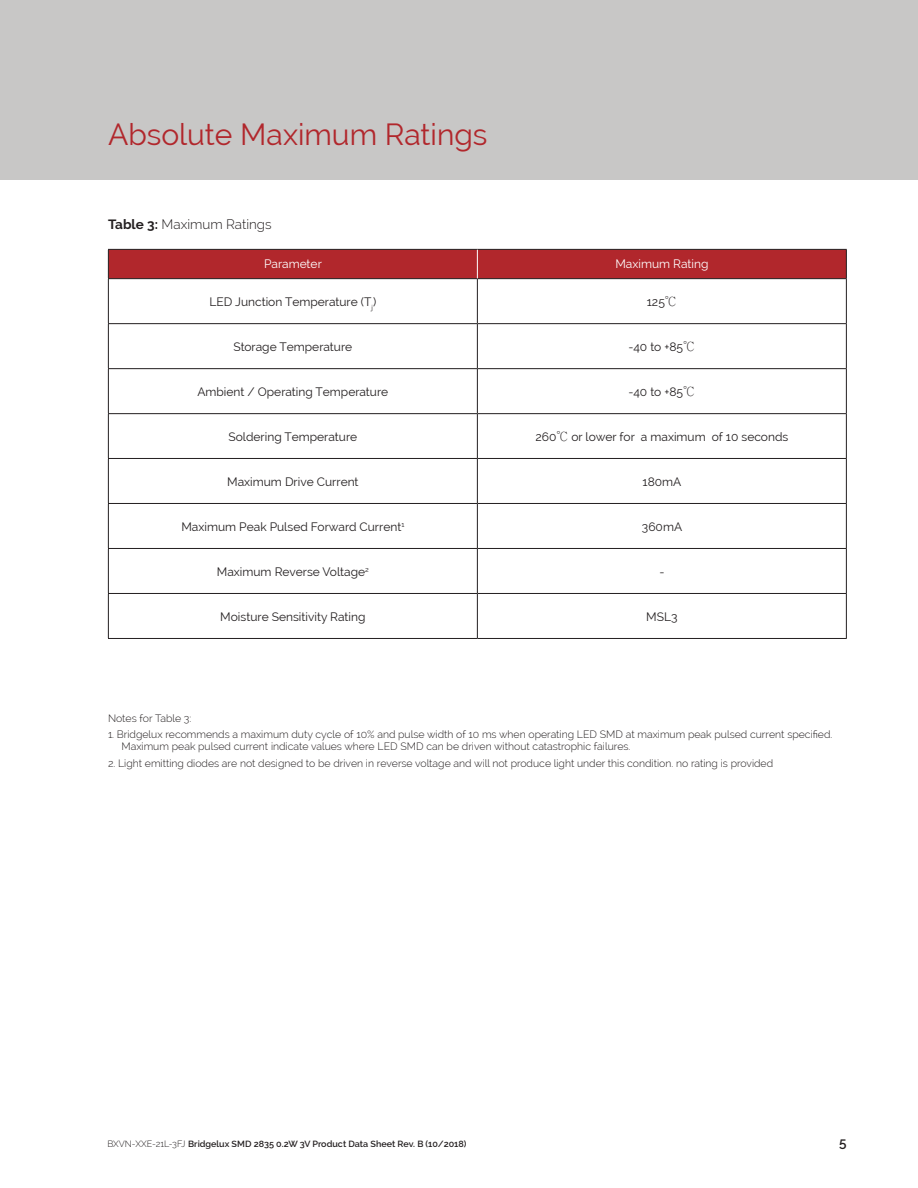
<style>
.page{position:relative;width:918px;height:1188px;background:#fff}
.page>*{position:absolute;margin:0;border:0;box-sizing:border-box;transform-origin:0 0}
.section_header{font:30px "Raleway";color:#b1272c}
.main_text_block{font:300 13.5px "Raleway";color:#231f20}
.t1{font:600 13.5px "Raleway";color:#231f20}
.t2{font:12px "Raleway";color:#231f20}
.t3{font:12px "Raleway";color:#fff}
.main_text_block-2{font:300 10.5px/12px "Raleway";color:#231f20}
.t4{font:600 9px "Raleway";color:#231f20}
.s1{font-weight:700}
.s2{font-family:"Adobe Ming Std";font-weight:300}
.s3{font-weight:300}
</style>
<div class="page">
<div style="left:0;top:0;width:918px;height:180px;background:#c8c7c6"></div>
<hr style="left:108px;top:279px;width:1px;height:44px;background:#231f20">
<hr style="left:477px;top:279px;width:1px;height:44px;background:#231f20">
<hr style="left:846px;top:279px;width:1px;height:44px;background:#231f20">
<hr style="left:108px;top:323px;width:369px;height:1px;background:#231f20">
<hr style="left:108px;top:324px;width:1px;height:44px;background:#231f20">
<hr style="left:477px;top:323px;width:370px;height:1px;background:#231f20">
<hr style="left:477px;top:324px;width:1px;height:44px;background:#231f20">
<hr style="left:846px;top:324px;width:1px;height:44px;background:#231f20">
<hr style="left:108px;top:368px;width:369px;height:1px;background:#231f20">
<hr style="left:108px;top:369px;width:1px;height:44px;background:#231f20">
<hr style="left:477px;top:368px;width:370px;height:1px;background:#231f20">
<hr style="left:477px;top:369px;width:1px;height:44px;background:#231f20">
<hr style="left:846px;top:369px;width:1px;height:44px;background:#231f20">
<hr style="left:108px;top:413px;width:369px;height:1px;background:#231f20">
<hr style="left:108px;top:414px;width:1px;height:44px;background:#231f20">
<hr style="left:477px;top:413px;width:370px;height:1px;background:#231f20">
<hr style="left:477px;top:414px;width:1px;height:44px;background:#231f20">
<hr style="left:846px;top:414px;width:1px;height:44px;background:#231f20">
<hr style="left:108px;top:458px;width:369px;height:1px;background:#231f20">
<hr style="left:108px;top:459px;width:1px;height:44px;background:#231f20">
<hr style="left:477px;top:458px;width:370px;height:1px;background:#231f20">
<hr style="left:477px;top:459px;width:1px;height:44px;background:#231f20">
<hr style="left:846px;top:459px;width:1px;height:44px;background:#231f20">
<hr style="left:108px;top:503px;width:369px;height:1px;background:#231f20">
<hr style="left:108px;top:504px;width:1px;height:44px;background:#231f20">
<hr style="left:477px;top:503px;width:370px;height:1px;background:#231f20">
<hr style="left:477px;top:504px;width:1px;height:44px;background:#231f20">
<hr style="left:846px;top:504px;width:1px;height:44px;background:#231f20">
<hr style="left:108px;top:548px;width:369px;height:1px;background:#231f20">
<hr style="left:108px;top:549px;width:1px;height:44px;background:#231f20">
<hr style="left:477px;top:548px;width:370px;height:1px;background:#231f20">
<hr style="left:477px;top:549px;width:1px;height:44px;background:#231f20">
<hr style="left:846px;top:549px;width:1px;height:44px;background:#231f20">
<hr style="left:108px;top:593px;width:369px;height:1px;background:#231f20">
<hr style="left:108px;top:594px;width:1px;height:44px;background:#231f20">
<hr style="left:477px;top:593px;width:370px;height:1px;background:#231f20">
<hr style="left:477px;top:594px;width:1px;height:44px;background:#231f20">
<hr style="left:846px;top:594px;width:1px;height:44px;background:#231f20">
<hr style="left:108px;top:638px;width:369px;height:1px;background:#231f20">
<hr style="left:477px;top:638px;width:370px;height:1px;background:#231f20">
<svg style="left:108px;top:249px;width:739px;height:30px;background:#a8272c"></svg>
<p class="section_header" style="left:108px;top:117px;width:381px">Absolute Maximum Ratings</p>
<p class="main_text_block" style="left:108px;top:216px;width:165px"><span class="s1">Table 3:</span> Maximum Ratings</p>
<p class="t3" style="left:264px;top:257px;width:59px">Parameter</p>
<p class="t3" style="left:615px;top:257px;width:95px">Maximum Rating</p>
<p class="t2" style="left:209px;top:295px;width:168px">LED Junction Temperature (T<sub>j</sub>)</p>
<p class="t2" style="left:647px;top:295px;width:32px">125<span class="s2">℃</span></p>
<p class="t2" style="left:233px;top:340px;width:120px">Storage Temperature</p>
<p class="t2" style="left:629px;top:340px;width:68px">-40 to +85<span class="s2">℃</span></p>
<p class="t2" style="left:197px;top:385px;width:192px">Ambient / Operating Temperature</p>
<p class="t2" style="left:629px;top:385px;width:68px">-40 to +85<span class="s2">℃</span></p>
<p class="t2" style="left:228px;top:430px;width:130px">Soldering Temperature</p>
<p class="t2" style="left:535px;top:430px;width:255px">260<span class="s2">℃</span> or lower for a maximum of 10 seconds</p>
<p class="t2" style="left:227px;top:475px;width:133px">Maximum Drive Current</p>
<p class="t2" style="left:643px;top:475px;width:40px">180mA</p>
<p class="t2" style="left:181px;top:520px;width:224px">Maximum Peak Pulsed Forward Current<sup>1</sup></p>
<p class="t2" style="left:642px;top:520px;width:42px">360mA</p>
<p class="t2" style="left:217px;top:565px;width:154px">Maximum Reverse Voltage<sup>2</sup></p>
<p class="t2" style="left:659px;top:565px;width:7px">-</p>
<p class="t2" style="left:220px;top:610px;width:147px">Moisture Sensitivity Rating</p>
<p class="t2" style="left:646px;top:610px;width:33px">MSL3</p>
<p class="main_text_block-2" style="left:108px;top:712px;width:85px">Notes for Table 3:</p>
<p class="main_text_block-2" style="left:122px;top:728px;width:712px;text-indent:-14px">1. Bridgelux recommends a maximum duty cycle of 10% and pulse width of 10 ms when operating LED SMD at maximum peak pulsed current specified.<br>Maximum peak pulsed current indicate values where LED SMD can be driven without catastrophic failures.</p>
<p class="main_text_block-2" style="left:108px;top:757px;width:667px">2. Light emitting diodes are not designed to be driven in reverse voltage and will not produce light under this condition. no rating is provided</p>
<p class="t4" style="left:107px;top:1138px;width:361px"><span class="s3">BXVN-XXE-21L-3FJ</span> Bridgelux SMD 2835 0.2W 3V Product Data Sheet Rev. B (10/2018)</p>
<p class="t1" style="left:839px;top:1134px;width:9px">5</p>
</div>
